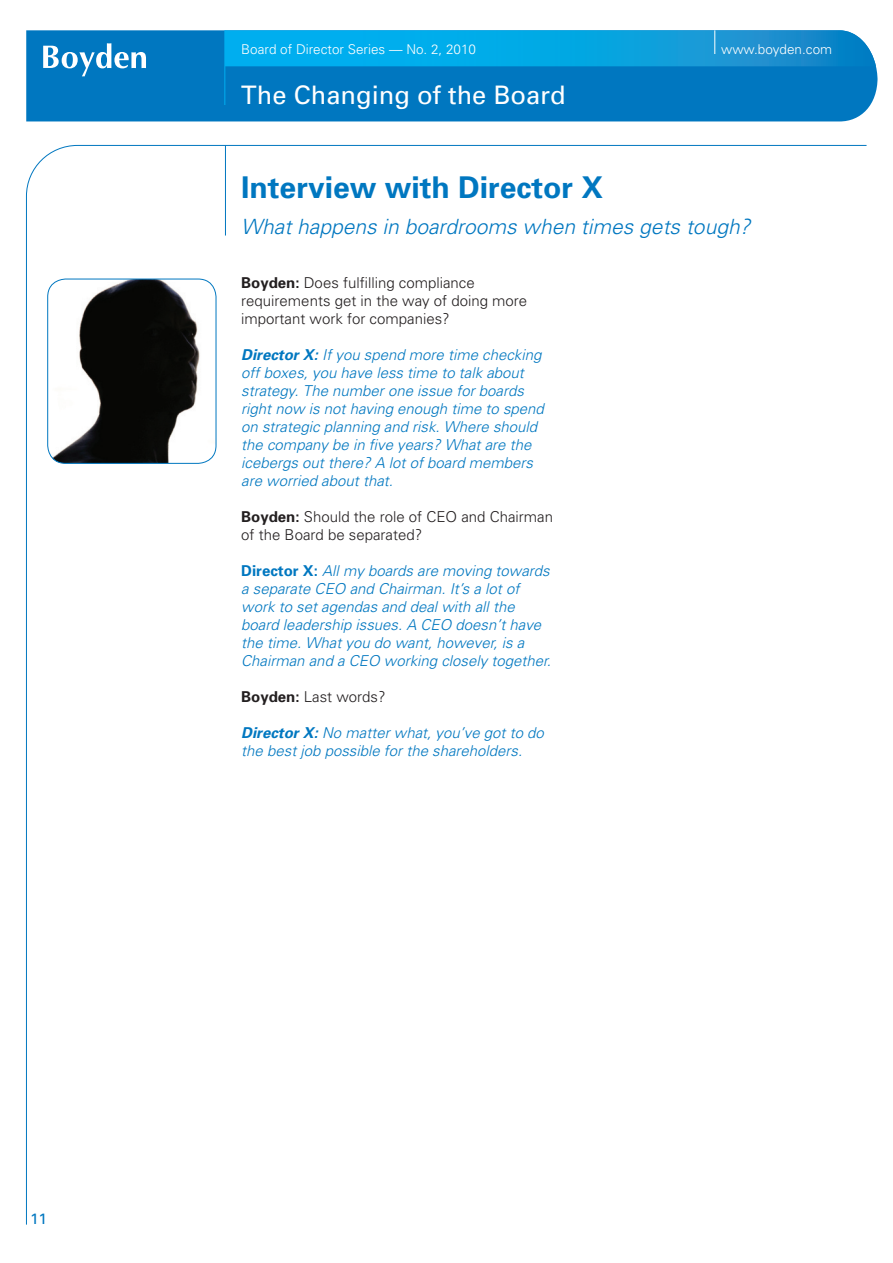
<style>
.page{position:relative;width:893px;height:1263px;background:#fff}
.page>*{position:absolute;margin:0;border:0;box-sizing:border-box;transform-origin:0 0}
.t1{font:700 30px "Univers";color:#0077c0}
.t2{font:25.5px "Univers";color:#fff}
.t3{font:italic 300 21px "Univers";color:#0077c0}
.t4{font:italic 300 15px/18px "Univers";color:#0077c0}
.t5{font:300 15px/18px "Univers";color:#231f20}
.t6{font:15px "Univers";color:#0077c0}
.t7{font:300 13.5px "Univers";color:#fff}
.s1{font-weight:700}
.s2{font-weight:700;font-style:normal}
</style>
<div class="page">
<hr style="left:225px;top:146px;width:1px;height:90px;background:#0077c0">
<img style="left:48px;top:279px;width:168px;height:184px">
<div style="left:48px;top:279px;width:168px;height:185px;border:1px solid #0077c0;border-radius:18px"></div>
<div style="left:26px;top:30px;width:852px;height:91px;background:#0077c0"></div>
<hr style="left:224px;top:30px;width:1px;height:75px;background:#00aeef">
<svg style="left:225px;top:30px;width:651px;height:36px;background:#0ca3e1"></svg>
<svg style="left:43px;top:43px;width:103px;height:33px"></svg>
<p class="t6" style="left:30px;top:1210px;width:18px">11</p>
<p class="t7" style="left:241px;top:41px;width:236px">Board of Director Series — No. 2, 2010</p>
<p class="t7" style="left:721px;top:41px;width:113px">www.boyden.com</p>
<h2 class="t2" style="left:241px;top:81px;width:326px">The Changing of the Board</h2>
<h1 class="t1" style="left:241px;top:169px;width:363px">Interview with Director X</h1>
<h3 class="t3" style="left:241px;top:214px;width:510px">What happens in boardrooms when times gets tough?</h3>
<p class="t5" style="left:241px;top:274px;width:287px"><span class="s1">Boyden:</span> Does fulfilling compliance requirements get in the way of doing more important work for companies?</p>
<p class="t4" style="left:241px;top:346px;width:304px"><span class="s1">Director X:</span> If you spend more time checking off boxes, you have less time to talk about strategy. The number one issue for boards right now is not having enough time to spend on strategic planning and risk. Where should the company be in five years? What are the icebergs out there? A lot of board members are worried about that.</p>
<p class="t5" style="left:241px;top:508px;width:313px"><span class="s1">Boyden:</span> Should the role of CEO and Chairman of the Board be separated?</p>
<p class="t4" style="left:241px;top:562px;width:311px"><span class="s2">Director X:</span> All my boards are moving towards a separate CEO and Chairman. It’s a lot of work to set agendas and deal with all the board leadership issues. A CEO doesn’t have the time. What you do want, however, is a Chairman and a CEO working closely together.</p>
<p class="t5" style="left:241px;top:688px;width:146px"><span class="s1">Boyden:</span> Last words?</p>
<p class="t4" style="left:241px;top:724px;width:304px"><span class="s1">Director X:</span> No matter what, you’ve got to do the best job possible for the shareholders.</p>
</div>
